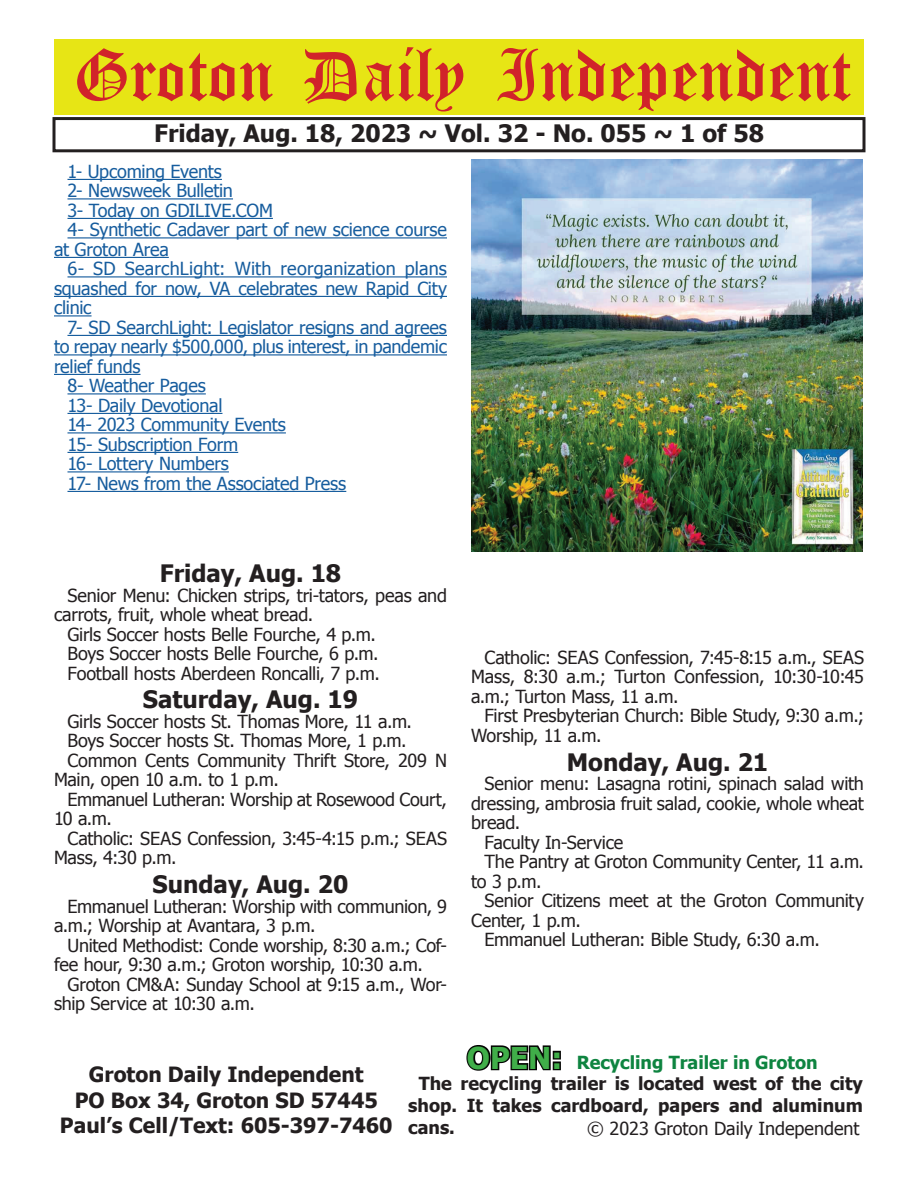
<style>
.page{position:relative;width:918px;height:1188px;background:#fff}
.page>*{position:absolute;margin:0;border:0;box-sizing:border-box;transform-origin:0 0}
.t1{font:54px "Old English Five";color:#d1232a}
.t2{font:700 24px "Tahoma";color:#231f20}
.t3{font:700 21px/25.2px "Tahoma";color:#231f20;text-align:center}
.t4{font:18px/19.5px "Tahoma";letter-spacing:-.01em;color:#231f20}
.t5{font:18px "Tahoma";letter-spacing:-.01em;color:#175d9e}
.t6{font:700 18px "Tahoma";color:#231f20}
.t7{font:18px "Tahoma";letter-spacing:.01em;color:#175d9e}
.t8{font:700 18px "Tahoma";color:#0e8440}
.s1{font-size:30px;color:#040503}
</style>
<div class="page">
<div style="left:52px;top:117px;width:814px;height:35px;border:3px solid #231f20"></div>
<div style="left:54px;top:40px;width:810px;height:75px;background:#e7e515"></div>
<img style="left:471px;top:160px;width:391px;height:391px">
<hr style="left:68px;top:179px;width:154px;height:1px;background:#175d9e">
<hr style="left:68px;top:198px;width:165px;height:1px;background:#175d9e">
<hr style="left:68px;top:218px;width:205px;height:1px;background:#175d9e">
<hr style="left:68px;top:237px;width:379px;height:1px;background:#175d9e">
<hr style="left:54px;top:257px;width:115px;height:1px;background:#175d9e">
<hr style="left:68px;top:276px;width:379px;height:1px;background:#175d9e">
<hr style="left:54px;top:296px;width:393px;height:1px;background:#175d9e">
<hr style="left:54px;top:315px;width:38px;height:1px;background:#175d9e">
<hr style="left:68px;top:335px;width:379px;height:1px;background:#175d9e">
<hr style="left:54px;top:354px;width:393px;height:1px;background:#175d9e">
<hr style="left:54px;top:374px;width:87px;height:1px;background:#175d9e">
<hr style="left:68px;top:393px;width:138px;height:1px;background:#175d9e">
<hr style="left:68px;top:413px;width:154px;height:1px;background:#175d9e">
<hr style="left:68px;top:432px;width:218px;height:1px;background:#175d9e">
<hr style="left:68px;top:452px;width:170px;height:1px;background:#175d9e">
<hr style="left:68px;top:471px;width:161px;height:1px;background:#175d9e">
<hr style="left:68px;top:491px;width:278px;height:1px;background:#175d9e">
<h1 class="t1" style="left:73px;top:50px;width:779px">Groton Daily Independent</h1>
<h2 class="t2" style="left:154px;top:116px;width:611px">Friday, Aug. 18, 2023 ~ Vol. 32 - No. 055 ~ 1 of 58</h2>
<p class="t5" style="left:68px;top:159px;width:156px">1- Upcoming Events</p>
<p class="t5" style="left:68px;top:179px;width:167px">2- Newsweek Bulletin</p>
<p class="t5" style="left:68px;top:198px;width:207px">3- Today on GDILIVE.COM</p>
<p class="t5" style="left:68px;top:218px;width:381px">4- Synthetic Cadaver part of new science course</p>
<p class="t5" style="left:54px;top:237px;width:116px">at Groton Area</p>
<p class="t7" style="left:68px;top:257px;width:381px">6- SD SearchLight: With reorganization plans</p>
<p class="t5" style="left:54px;top:276px;width:395px">squashed for now, VA celebrates new Rapid City</p>
<p class="t5" style="left:54px;top:296px;width:39px">clinic</p>
<p class="t5" style="left:68px;top:315px;width:381px">7- SD SearchLight: Legislator resigns and agrees</p>
<p class="t5" style="left:54px;top:335px;width:394px">to repay nearly $500,000, plus interest, in pandemic</p>
<p class="t5" style="left:54px;top:354px;width:88px">relief funds</p>
<p class="t5" style="left:68px;top:374px;width:140px">8- Weather Pages</p>
<p class="t5" style="left:68px;top:393px;width:156px">13- Daily Devotional</p>
<p class="t5" style="left:68px;top:413px;width:220px">14- 2023 Community Events</p>
<p class="t5" style="left:68px;top:432px;width:172px">15- Subscription Form</p>
<p class="t5" style="left:68px;top:452px;width:163px">16- Lottery Numbers</p>
<p class="t5" style="left:68px;top:471px;width:280px">17- News from the Associated Press</p>
<h2 class="t2" style="left:160px;top:557px;width:183px">Friday, Aug. 18</h2>
<p class="t4" style="left:68px;top:584px;width:381px">Senior Menu: Chicken strips, tri-tators, peas and</p>
<p class="t4" style="left:54px;top:604px;width:261px">carrots, fruit, whole wheat bread.</p>
<p class="t4" style="left:68px;top:623px;width:310px">Girls Soccer hosts Belle Fourche, 4 p.m.</p>
<p class="t4" style="left:68px;top:643px;width:313px">Boys Soccer hosts Belle Fourche, 6 p.m.</p>
<p class="t4" style="left:68px;top:662px;width:314px">Football hosts Aberdeen Roncalli, 7 p.m.</p>
<h2 class="t2" style="left:143px;top:683px;width:217px">Saturday, Aug. 19</h2>
<p class="t4" style="left:68px;top:711px;width:346px">Girls Soccer hosts St. Thomas More, 11 a.m.</p>
<p class="t4" style="left:68px;top:730px;width:341px">Boys Soccer hosts St. Thomas More, 1 p.m.</p>
<p class="t4" style="left:68px;top:750px;width:381px">Common Cents Community Thrift Store, 209 N</p>
<p class="t4" style="left:54px;top:769px;width:226px">Main, open 10 a.m. to 1 p.m.</p>
<p class="t4" style="left:68px;top:789px;width:381px">Emmanuel Lutheran: Worship at Rosewood Court,</p>
<p class="t4" style="left:54px;top:808px;width:59px">10 a.m.</p>
<p class="t4" style="left:68px;top:828px;width:381px">Catholic: SEAS Confession, 3:45-4:15 p.m.; SEAS</p>
<p class="t4" style="left:54px;top:847px;width:124px">Mass, 4:30 p.m.</p>
<h2 class="t2" style="left:153px;top:868px;width:197px">Sunday, Aug. 20</h2>
<p class="t4" style="left:54px;top:896px;width:394px;text-indent:14px">Emmanuel Lutheran: Worship with communion, 9 a.m.; Worship at Avantara, 3 p.m.</p>
<p class="t4" style="left:54px;top:935px;width:394px;text-indent:14px">United Methodist: Conde worship, 8:30 a.m.; Cof&shy;fee hour, 9:30 a.m.; Groton worship, 10:30 a.m.</p>
<p class="t4" style="left:54px;top:974px;width:394px;text-indent:14px">Groton CM&amp;A: Sunday School at 9:15 a.m., Wor&shy;ship Service at 10:30 a.m.</p>
<p class="t4" style="left:471px;top:647px;width:395px;text-align:justify;text-indent:14px">Catholic: SEAS Confession, 7:45-8:15 a.m., SEAS Mass, 8:30 a.m.; Turton Confession, 10:30-10:45 a.m.; Turton Mass, 11 a.m.</p>
<p class="t4" style="left:471px;top:705px;width:395px;text-indent:14px">First Presbyterian Church: Bible Study, 9:30 a.m.;<br>Worship, 11 a.m.</p>
<h2 class="t2" style="left:567px;top:745px;width:203px">Monday, Aug. 21</h2>
<p class="t4" style="left:484px;top:773px;width:381px">Senior menu: Lasagna rotini, spinach salad with</p>
<p class="t4" style="left:471px;top:793px;width:394px">dressing, ambrosia fruit salad, cookie, whole wheat</p>
<p class="t4" style="left:471px;top:812px;width:51px">bread.</p>
<p class="t4" style="left:484px;top:832px;width:140px">Faculty In-Service</p>
<p class="t4" style="left:484px;top:851px;width:381px">The Pantry at Groton Community Center, 11 a.m.</p>
<p class="t4" style="left:471px;top:871px;width:72px">to 3 p.m.</p>
<p class="t4" style="left:484px;top:890px;width:381px">Senior Citizens meet at the Groton Community</p>
<p class="t4" style="left:471px;top:910px;width:111px">Center, 1 p.m.</p>
<p class="t4" style="left:484px;top:929px;width:337px">Emmanuel Lutheran: Bible Study, 6:30 a.m.</p>
<p class="t3" style="left:60px;top:1061px;width:334px">Groton Daily Independent<br>PO Box 34, Groton SD 57445<br>Paul’s Cell/Text: 605-397-7460</p>
<p class="t8" style="left:467px;top:1050px;width:352px"><span class="s1">OPEN:</span> Recycling Trailer in Groton</p>
<p class="t6" style="left:419px;top:1071px;width:446px">The recycling trailer is located west of the city</p>
<p class="t6" style="left:408px;top:1093px;width:456px">shop. It takes cardboard, papers and aluminum</p>
<p class="t6" style="left:408px;top:1114px;width:48px">cans.</p>
<p class="t4" style="left:587px;top:1118px;width:274px">© 2023 Groton Daily Independent</p>
</div>
